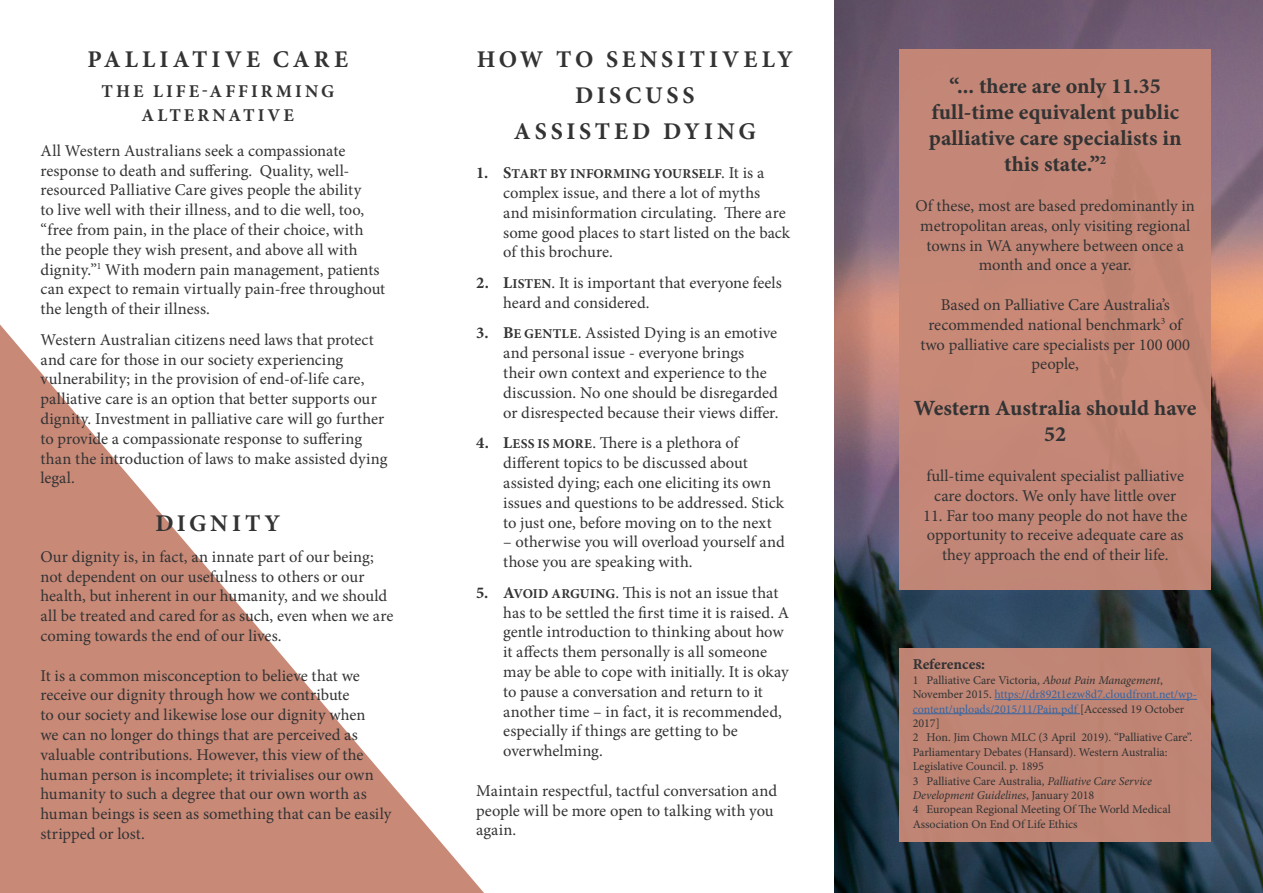
<style>
.page{position:relative;width:1263px;height:893px;background:#fff}
.page>*{position:absolute;margin:0;border:0;box-sizing:border-box;transform-origin:0 0}
.t1{font:700 24px/36px "Minion Pro";letter-spacing:.16em;color:#333334;text-align:center}
.t2{font:21.75px/26.1px "Minion Pro Bold Capt";color:#333334;text-align:center}
.t3{font:700 18px/24px "Minion Pro";letter-spacing:.165em;color:#333334;text-align:center}
.t4{font:16.5px/19.8px "Minion Pro";color:#333334}
.t5{font:15px "Minion Pro Bold Capt";letter-spacing:-.005em;color:#333334}
.t6{font:700 13.5px "Minion Pro";letter-spacing:.02em;color:#333334}
.t7{font:12px/14.4px "Minion Pro";color:#333334}
.s1{font-size:16.5px}
.s2{font-weight:400;font-size:16.5px}
.s3{font-weight:700}
.s4{font-weight:700;font-size:13.5px}
.s5{font-style:italic}
.s6{color:#3465a3}
</style>
<div class="page">
<svg style="left:0;top:325px;width:484px;height:568px;fill:#c88977"></svg>
<img style="left:834px;top:0;width:429px;height:893px">
<div style="left:900px;top:49px;width:311px;height:540px;background:#c88977"></div>
<div style="left:900px;top:648px;width:311px;height:193px;background:#bf8574"></div>
<hr style="left:994px;top:699px;width:203px;height:1px;background:#3465a3">
<hr style="left:913px;top:713px;width:167px;height:1px;background:#3465a3">
<h1 class="t1" style="left:477px;top:41px;width:318px">HOW TO SENSITIVELY<br>DISCUSS<br>ASSISTED DYING</h1>
<h1 class="t1" style="left:87px;top:41px;width:262px">PALLIATIVE CARE</h1>
<p class="t3" style="left:101px;top:79px;width:234px">THE LIFE-AFFIRMING<br>ALTERNATIVE</p>
<h2 class="t2" style="left:929px;top:73px;width:254px">“... there are only 11.35 full-time equivalent public palliative care specialists in this state.”<sup>2</sup></h2>
<p class="t4" style="left:915px;top:196px;width:281px;text-align:center">Of these, most are based predominantly in metropolitan areas, only visiting regional towns in WA anywhere between once a month and once a year.</p>
<p class="t4" style="left:920px;top:295px;width:271px;text-align:center">Based on Palliative Care Australia’s recommended national benchmark<sup>3</sup> of two palliative care specialists per 100 000 people,</p>
<h2 class="t2" style="left:914px;top:395px;width:284px">Western Australia should have<br>52</h2>
<p class="t4" style="left:926px;top:466px;width:259px;text-align:center">full-time equivalent specialist palliative care doctors. We only have little over</p>
<p class="t4" style="left:923px;top:505px;width:266px">11. Far too many people do not have the opportunity to receive adequate care as</p>
<p class="t4" style="left:40px;top:141px;width:346px">All Western Australians seek a compassionate response to death and suffering. Quality, well&shy;resourced Palliative Care gives people the ability<br>to live well with their illness, and to die well, too, “free from pain, in the place of their choice, with the people they wish present, and above all with dignity.”<sup>1</sup> With modern pain management, patients can expect to remain virtually pain-free throughout the length of their illness.</p>
<p class="t4" style="left:41px;top:330px;width:349px">Western Australian citizens need laws that protect and care for those in our society experiencing vulnerability; in the provision of end-of-life care, palliative care is an option that better supports our dignity. Investment in palliative care will go further to provide a compassionate response to suffering than the introduction of laws to make assisted dying legal.</p>
<p class="t6" style="left:476px;top:164px;width:290px"><span class="s1">1. S</span>TART BY INFORMING YOURSELF<span class="s2">. It is a</span></p>
<p class="t4" style="left:503px;top:183px;width:288px">complex issue, and there a lot of myths<br>and misinformation circulating. There are some good places to start listed on the back of this brochure.</p>
<p class="t4" style="left:503px;top:273px;width:280px;text-indent:-27px"><span class="s3">2. L</span><span class="s4">ISTEN</span>. It is important that everyone feels heard and considered.</p>
<p class="t4" style="left:503px;top:323px;width:277px;text-indent:-27px"><span class="s3">3. B</span><span class="s4">E GENTLE</span>. Assisted Dying is an emotive and personal issue - everyone brings their own context and experience to the discussion. No one should be disregarded or disrespected because their views differ.</p>
<p class="t4" style="left:503px;top:433px;width:282px;text-indent:-27px"><span class="s3">4. L</span><span class="s4">ESS IS MORE</span>. There is a plethora of different topics to be discussed about assisted dying; each one eliciting its own issues and questions to be addressed. Stick to just one, before moving on to the next</p>
<p class="t4" style="left:503px;top:532px;width:283px">– otherwise you will overload yourself and those you are speaking with.</p>
<p class="t4" style="left:503px;top:583px;width:288px;text-indent:-27px"><span class="s3">5. A</span><span class="s4">VOID ARGUING</span>. This is not an issue that has to be settled the first time it is raised. A gentle introduction to thinking about how it affects them personally is all someone may be able to cope with initially. It is okay to pause a conversation and return to it another time – in fact, it is recommended, especially if things are getting to be overwhelming.</p>
<p class="t4" style="left:476px;top:781px;width:302px">Maintain respectful, tactful conversation and people will be more open to talking with you again.</p>
<h1 class="t1" style="left:155px;top:505px;width:127px">DIGNITY</h1>
<p class="t4" style="left:41px;top:547px;width:335px">Our dignity is, in fact, an innate part of our being;</p>
<p class="t4" style="left:942px;top:545px;width:228px">they approach the end of their life.</p>
<p class="t4" style="left:41px;top:567px;width:355px">not dependent on our usefulness to others or our health, but inherent in our humanity, and we should all be treated and cared for as such, even when we are coming towards the end of our lives.</p>
<p class="t4" style="left:41px;top:666px;width:352px">It is a common misconception to believe that we receive our dignity through how we contribute<br>to our society and likewise lose our dignity when<br>we can no longer do things that are perceived as valuable contributions. However, this view of the human person is incomplete; it trivialises our own humanity to such a degree that our own worth as human beings is seen as something that can be easily stripped or lost.</p>
<p class="t5" style="left:913px;top:654px;width:74px">References:</p>
<p class="t7" style="left:913px;top:673px;width:286px">1 Palliative Care Victoria, <span class="s5">About Pain Management</span>, November 2015. <span class="s6">https://dr892t1ezw8d7.cloudfront.net/wp&shy;content/uploads/2015/11/Pain.pdf</span> [Accessed 19 October 2017]<br>2 Hon. Jim Chown MLC (3 April 2019). “Palliative Care”.<br>Parliamentary Debates (Hansard). Western Australia:<br>Legislative Council. p. 1895<br>3 Palliative Care Australia, <span class="s5">Palliative Care Service Development Guidelines</span>, January 2018<br>4 European Regional Meeting Of The World Medical Association On End Of Life Ethics</p>
</div>
